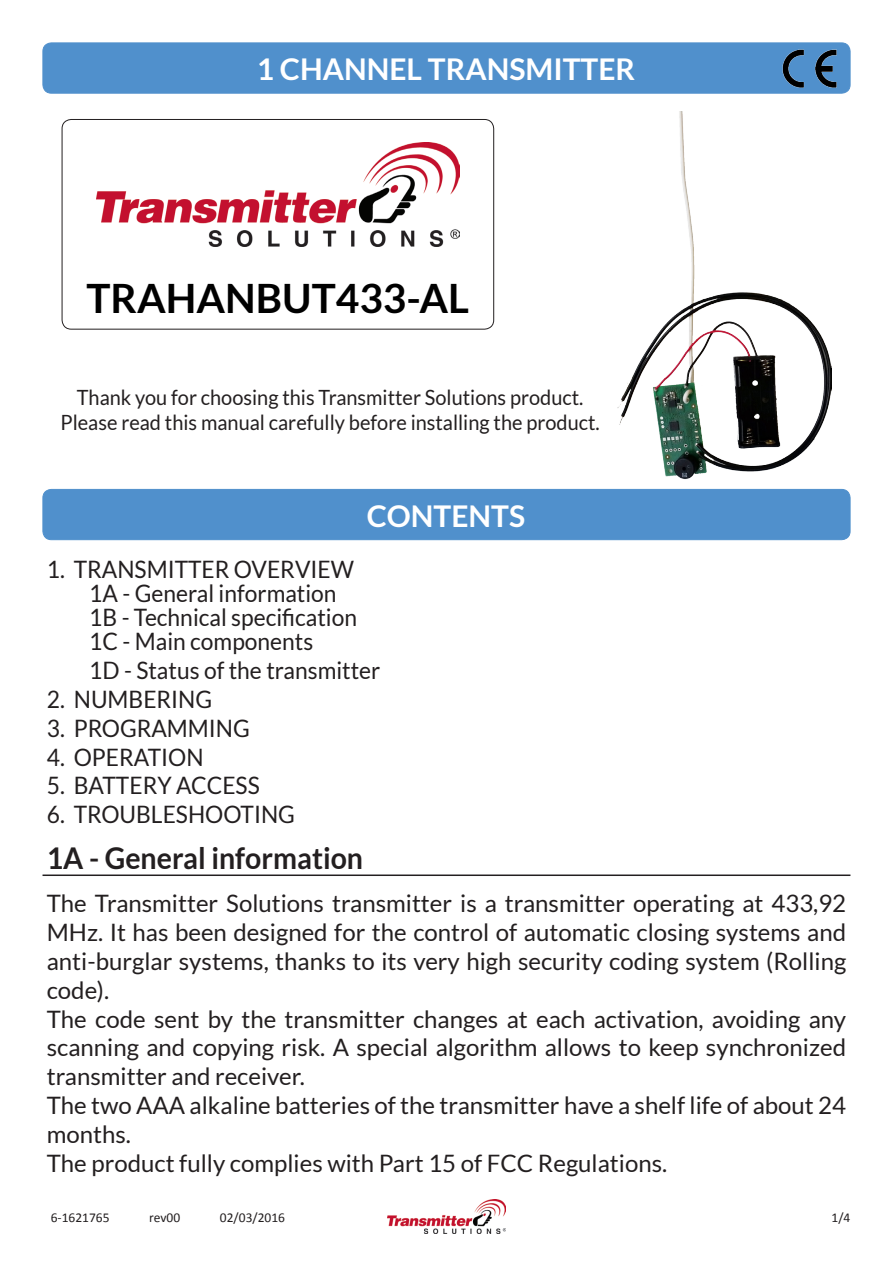
<style>
.page{position:relative;width:893px;height:1263px;background:#fff}
.page>*{position:absolute;margin:0;border:0;box-sizing:border-box;transform-origin:0 0}
.t1{font:700 40.5px "Lato";color:#000}
.t2{font:700 30px "Lato";color:#fff}
.t3{font:700 30px "Lato";color:#231f20;scale:.95 1}
.t4{font:24px/28.8px "Lato";color:#231f20;text-align:justify}
.t5{font:24px "Lato";color:#231f20;scale:.95 1}
.t6{font:21px "Lato";color:#231f20;scale:.95 1}
.t7{font:13.5px "Calibri";color:#231f20}
</style>
<div class="page">
<img style="left:387px;top:1200px;width:118px;height:34px">
<div style="left:43px;top:43px;width:807px;height:50px;background:#5090cc;border-radius:9px"></div>
<div style="left:43px;top:43px;width:807px;height:51px;border:1px solid #5090cc;border-radius:9px"></div>
<div style="left:62px;top:119px;width:432px;height:211px;border:1px solid #231f20;border-radius:9px"></div>
<img style="left:96px;top:142px;width:363px;height:105px">
<div style="left:43px;top:489px;width:807px;height:51px;background:#5090cc;border-radius:9px"></div>
<div style="left:43px;top:489px;width:807px;height:51px;border:1px solid #5090cc;border-radius:9px"></div>
<hr style="left:43px;top:874px;width:807px;height:2px;background:#231f20">
<img style="left:618px;top:111px;width:213px;height:379px">
<img style="left:782px;top:49px;width:55px;height:39px">
<p class="t2" style="left:257px;top:52px;width:380px">1 CHANNEL TRANSMITTER</p>
<p class="t1" style="left:87px;top:275px;width:384px">TRAHANBUT433-AL</p>
<p class="t6" style="left:77px;top:386px;width:535px">Thank you for choosing this Transmitter Solutions product.</p>
<p class="t6" style="left:61px;top:411px;width:569px">Please read this manual carefully before installing the product.</p>
<p class="t2" style="left:367px;top:498px;width:160px">CONTENTS</p>
<p class="t5" style="left:47px;top:556px;width:325px">1. TRANSMITTER OVERVIEW</p>
<p class="t5" style="left:89px;top:580px;width:262px">1A - General information</p>
<p class="t5" style="left:89px;top:604px;width:283px">1B - Technical specification</p>
<p class="t5" style="left:89px;top:628px;width:237px">1C - Main components</p>
<p class="t5" style="left:89px;top:657px;width:308px">1D - Status of the transmitter</p>
<p class="t5" style="left:47px;top:686px;width:176px">2. NUMBERING</p>
<p class="t5" style="left:47px;top:715px;width:215px">3. PROGRAMMING</p>
<p class="t5" style="left:47px;top:743px;width:167px">4. OPERATION</p>
<p class="t5" style="left:47px;top:772px;width:226px">5. BATTERY ACCESS</p>
<p class="t5" style="left:47px;top:801px;width:263px">6. TROUBLESHOOTING</p>
<p class="t3" style="left:47px;top:841px;width:334px">1A - General information</p>
<p class="t4" style="left:47px;top:889px;width:801px">The Transmitter Solutions transmitter is a transmitter operating at 433,92<br>MHz. It has been designed for the control of automatic closing systems and anti-burglar systems, thanks to its very high security coding system (Rolling code).</p>
<p class="t4" style="left:47px;top:1004px;width:801px">The code sent by the transmitter changes at each activation, avoiding any scanning and copying risk. A special algorithm allows to keep synchronized transmitter and receiver.</p>
<p class="t4" style="left:47px;top:1091px;width:801px">The two AAA alkaline batteries of the transmitter have a shelf life of about 24 months.</p>
<p class="t4" style="left:47px;top:1148px;width:622px">The product fully complies with Part 15 of FCC Regulations.</p>
<p class="t7" style="left:51px;top:1209px;width:60px">6-1621765</p>
<p class="t7" style="left:149px;top:1209px;width:32px">rev00</p>
<p class="t7" style="left:220px;top:1209px;width:67px">02/03/2016</p>
<p class="t7" style="left:831px;top:1209px;width:20px">1/4</p>
</div>
